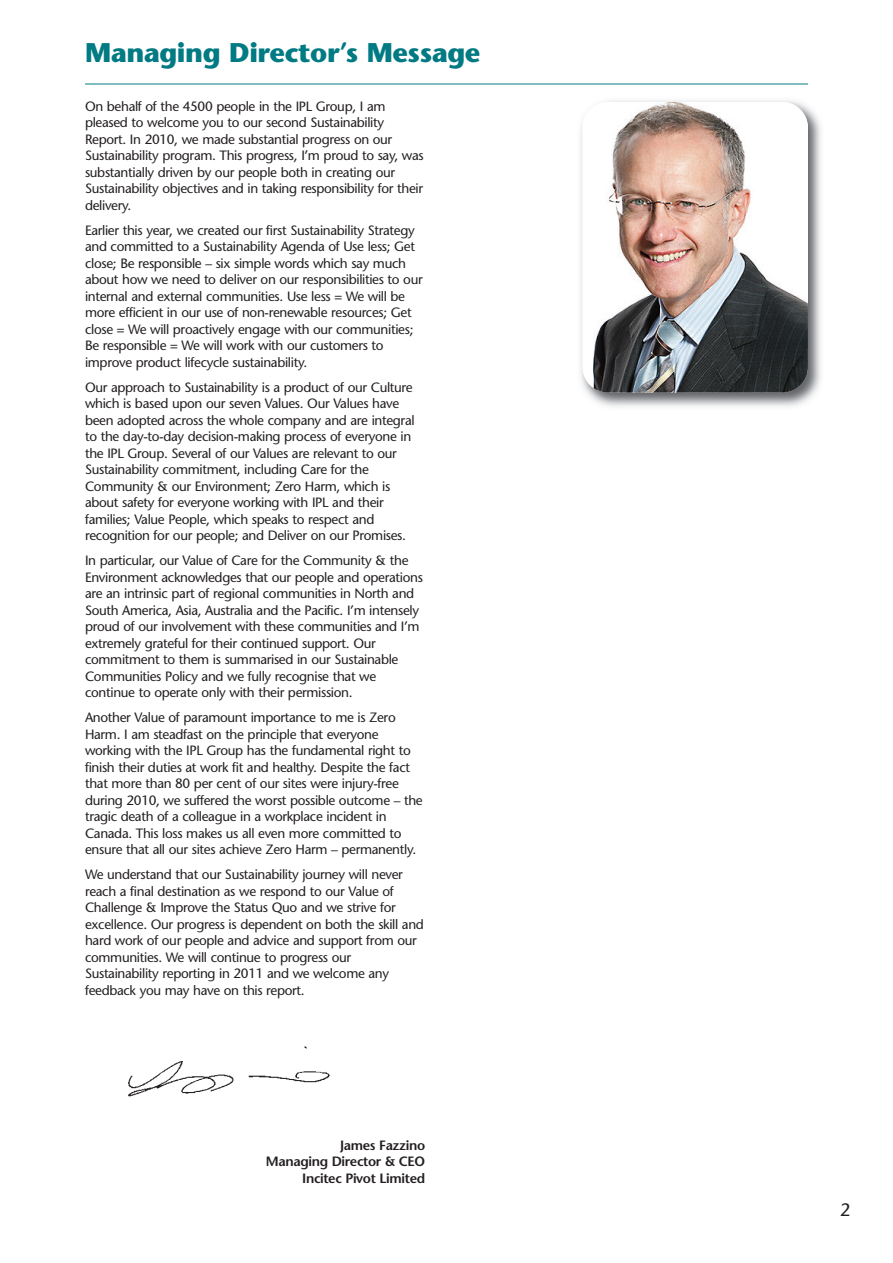
<style>
.page{position:relative;width:893px;height:1263px;background:#fff}
.page>*{position:absolute;margin:0;border:0;box-sizing:border-box;transform-origin:0 0}
.t1{font:700 27px "Stone Sans";letter-spacing:-.015em;color:#007a83}
.t2{font:18px "Stone Sans";color:#231f20}
.t3{font:13.5px/16.5px "Stone Sans";letter-spacing:-.025em;color:#231f20}
.t4{font:600 13.5px/16.5px "Stone Sans";letter-spacing:-.025em;color:#231f20;text-align:right}
</style>
<div class="page">
<hr style="left:85px;top:84px;width:723px;height:1px;background:#007a83">
<img style="left:580px;top:100px;width:241px;height:307px">
<img style="left:583px;top:102px;width:225px;height:291px;border-radius:26px">
<img style="left:128px;top:1046px;width:202px;height:51px">
<h1 class="t1" style="left:85px;top:43px;width:397px">Managing Director’s Message</h1>
<p class="t3" style="left:85px;top:99px;width:340px">On behalf of the 4500 people in the IPL Group, I am pleased to welcome you to our second Sustainability Report. In 2010, we made substantial progress on our Sustainability program. This progress, I’m proud to say, was substantially driven by our people both in creating our Sustainability objectives and in taking responsibility for their delivery.</p>
<p class="t3" style="left:85px;top:223px;width:339px">Earlier this year, we created our first Sustainability Strategy and committed to a Sustainability Agenda of Use less; Get close; Be responsible – six simple words which say much about how we need to deliver on our responsibilities to our internal and external communities. Use less = We will be more efficient in our use of non-renewable resources; Get close = We will proactively engage with our communities; Be responsible = We will work with our customers to improve product lifecycle sustainability.</p>
<p class="t3" style="left:85px;top:380px;width:331px">Our approach to Sustainability is a product of our Culture which is based upon our seven Values. Our Values have been adopted across the whole company and are integral to the day-to-day decision-making process of everyone in the IPL Group. Several of our Values are relevant to our Sustainability commitment, including Care for the Community &amp; our Environment; Zero Harm, which is about safety for everyone working with IPL and their families; Value People, which speaks to respect and recognition for our people; and Deliver on our Promises.</p>
<p class="t3" style="left:85px;top:554px;width:339px">In particular, our Value of Care for the Community &amp; the Environment acknowledges that our people and operations are an intrinsic part of regional communities in North and South America, Asia, Australia and the Pacific. I’m intensely proud of our involvement with these communities and I’m extremely grateful for their continued support. Our commitment to them is summarised in our Sustainable Communities Policy and we fully recognise that we continue to operate only with their permission.</p>
<p class="t3" style="left:85px;top:711px;width:339px">Another Value of paramount importance to me is Zero Harm. I am steadfast on the principle that everyone working with the IPL Group has the fundamental right to finish their duties at work fit and healthy. Despite the fact that more than 80 per cent of our sites were injury-free during 2010, we suffered the worst possible outcome – the tragic death of a colleague in a workplace incident in Canada. This loss makes us all even more committed to ensure that all our sites achieve Zero Harm – permanently.</p>
<p class="t3" style="left:85px;top:868px;width:340px">We understand that our Sustainability journey will never reach a final destination as we respond to our Value of Challenge &amp; Improve the Status Quo and we strive for excellence. Our progress is dependent on both the skill and hard work of our people and advice and support from our communities. We will continue to progress our Sustainability reporting in 2011 and we welcome any feedback you may have on this report.</p>
<p class="t4" style="left:266px;top:1138px;width:161px">James Fazzino<br>Managing Director &amp; CEO<br>Incitec Pivot Limited</p>
<h2 class="t2" style="left:840px;top:1203px;width:12px">2</h2>
</div>
